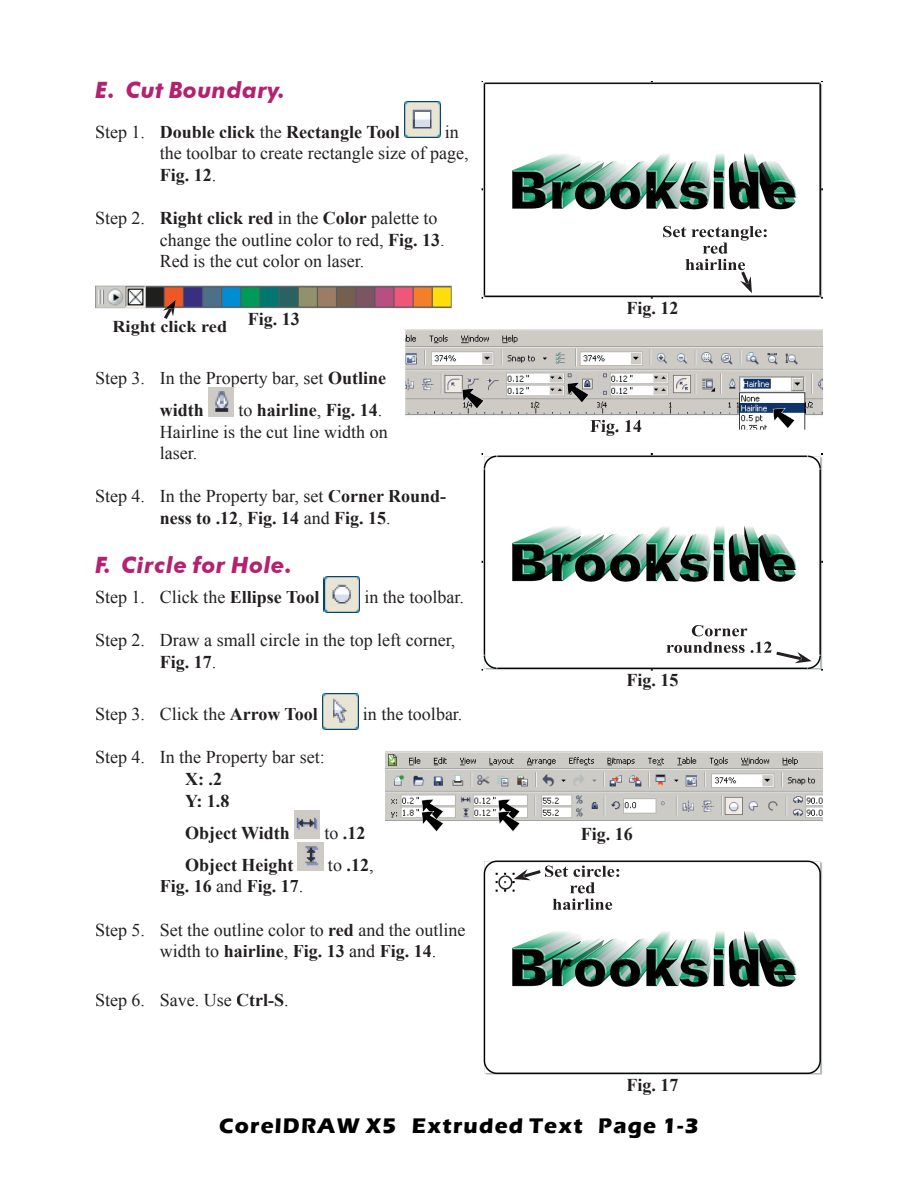
<style>
.page{position:relative;width:918px;height:1188px;background:#fff}
.page>*{position:absolute;margin:0;border:0;box-sizing:border-box;transform-origin:0 0}
.t1{font:italic 700 22.5px "Futura BT";letter-spacing:.025em;color:#b4226f}
.t2{font:700 21.75px "Eras ITC";letter-spacing:.055em;color:#000}
.t3{font:18px/21.6px "Times New Roman";color:#231f20}
.t4{font:700 18px/21.6px "Times New Roman";color:#231f20;text-align:center}
.t5{font:700 16.5px "Times New Roman";color:#231f20;scale:1.1 1}
.s1{font-weight:400}
.s2{font-weight:700}
</style>
<div class="page">
<img style="left:404px;top:102px;width:36px;height:36px">
<img style="left:208px;top:389px;width:26px;height:27px">
<svg style="left:208px;top:388px;width:26px;height:1px"></svg>
<img style="left:324px;top:576px;width:36px;height:36px">
<img style="left:322px;top:693px;width:36px;height:36px">
<img style="left:294px;top:810px;width:26px;height:29px">
<img style="left:298px;top:842px;width:26px;height:29px">
<img style="left:95px;top:286px;width:357px;height:22px">
<img style="left:482px;top:81px;width:341px;height:218px">
<img style="left:740px;top:276px;width:12px;height:17px">
<svg style="left:741px;top:272px;width:8px;height:12px"></svg>
<img style="left:663px;top:226px;width:104px;height:15px">
<img style="left:703px;top:243px;width:25px;height:11px">
<img style="left:686px;top:259px;width:59px;height:11px">
<img style="left:405px;top:329px;width:418px;height:101px">
<img style="left:590px;top:420px;width:51px;height:10px">
<svg style="left:773px;top:408px;width:22px;height:21px"></svg>
<svg style="left:163px;top:300px;width:13px;height:19px"></svg>
<img style="left:482px;top:453px;width:341px;height:218px">
<img style="left:776px;top:652px;width:19px;height:8px">
<img style="left:795px;top:652px;width:17px;height:11px">
<img style="left:692px;top:625px;width:55px;height:11px">
<img style="left:667px;top:642px;width:105px;height:11px">
<svg style="left:462px;top:388px;width:22px;height:21px"></svg>
<svg style="left:567px;top:382px;width:22px;height:21px"></svg>
<img style="left:483px;top:860px;width:339px;height:215px">
<img style="left:531px;top:870px;width:10px;height:7px">
<img style="left:514px;top:869px;width:17px;height:11px">
<img style="left:545px;top:866px;width:74px;height:11px">
<img style="left:570px;top:882px;width:25px;height:11px">
<img style="left:553px;top:899px;width:59px;height:11px">
<img style="left:386px;top:751px;width:437px;height:70px">
<svg style="left:498px;top:799px;width:22px;height:33px"></svg>
<svg style="left:421px;top:799px;width:23px;height:33px"></svg>
<p class="t1" style="left:95px;top:76px;width:192px">E. Cut Boundary.</p>
<p class="t4" style="left:95px;top:120px;width:306px"><span class="s1">Step 1.</span> Double click <span class="s1">the</span> Rectangle Tool</p>
<p class="t3" style="left:160px;top:121px;width:310px;text-indent:285px">in the toolbar to create rectangle size of page,<br><span class="s2">Fig. 12</span>.</p>
<p class="t3" style="left:160px;top:207px;width:286px;text-indent:-65px">Step 2. <span class="s2">Right click red</span> in the <span class="s2">Color</span> palette to change the outline color to red, <span class="s2">Fig. 13</span>.<br>Red is the cut color on laser.</p>
<p class="t5" style="left:113px;top:315px;width:106px">Right click red</p>
<p class="t4" style="left:248px;top:308px;width:54px">Fig. 13</p>
<p class="t3" style="left:160px;top:362px;width:228px;line-height:32.1px;text-indent:-65px">Step 3. In the Property bar, set <span class="s2">Outline width</span></p>
<p class="t3" style="left:160px;top:399px;width:229px;text-indent:79px">to <span class="s2">hairline</span>, <span class="s2">Fig. 14</span>.<br>Hairline is the cut line width on laser.</p>
<p class="t4" style="left:95px;top:485px;width:353px"><span class="s1">Step 4. In the Property bar, set</span> Corner Round&shy;ness to .12<span class="s1">,</span> Fig. 14 <span class="s1">and</span> Fig. 15<span class="s1">.</span></p>
<p class="t1" style="left:95px;top:551px;width:199px">F. Circle for Hole.</p>
<p class="t3" style="left:95px;top:586px;width:226px">Step 1. Click the <span class="s2">Ellipse Tool</span></p>
<p class="t3" style="left:364px;top:586px;width:101px">in the toolbar.</p>
<p class="t3" style="left:160px;top:629px;width:297px;text-indent:-65px">Step 2. Draw a small circle in the top left corner,<br><span class="s2">Fig. 17</span>.</p>
<p class="t3" style="left:95px;top:703px;width:224px">Step 3. Click the <span class="s2">Arrow Tool</span></p>
<p class="t3" style="left:363px;top:703px;width:101px">in the toolbar.</p>
<p class="t3" style="left:95px;top:746px;width:231px">Step 4. In the Property bar set:</p>
<p class="t4" style="left:185px;top:768px;width:46px;text-align:left">X: .2<br>Y: 1.8</p>
<p class="t4" style="left:185px;top:822px;width:106px">Object Width</p>
<p class="t4" style="left:324px;top:822px;width:43px"><span class="s1">to</span> .12</p>
<p class="t4" style="left:185px;top:854px;width:110px">Object Height</p>
<p class="t3" style="left:328px;top:854px;width:47px">to <span class="s2">.12</span>,</p>
<p class="t4" style="left:160px;top:875px;width:145px">Fig. 16 <span class="s1">and</span> Fig. 17<span class="s1">.</span></p>
<p class="t3" style="left:160px;top:919px;width:307px;text-indent:-65px">Step 5. Set the outline color to <span class="s2">red</span> and the outline width to <span class="s2">hairline</span>, <span class="s2">Fig. 13</span> and <span class="s2">Fig. 14</span>.</p>
<p class="t3" style="left:95px;top:989px;width:195px">Step 6. Save. Use <span class="s2">Ctrl-S</span>.</p>
<p class="t4" style="left:627px;top:296px;width:54px">Fig. 12</p>
<p class="t4" style="left:590px;top:415px;width:54px">Fig. 14</p>
<p class="t4" style="left:627px;top:668px;width:54px">Fig. 15</p>
<p class="t4" style="left:581px;top:823px;width:54px">Fig. 16</p>
<p class="t4" style="left:627px;top:1073px;width:54px">Fig. 17</p>
<p class="t2" style="left:219px;top:1113px;width:481px">CorelDRAW X5 Extruded Text Page 1-3</p>
</div>
